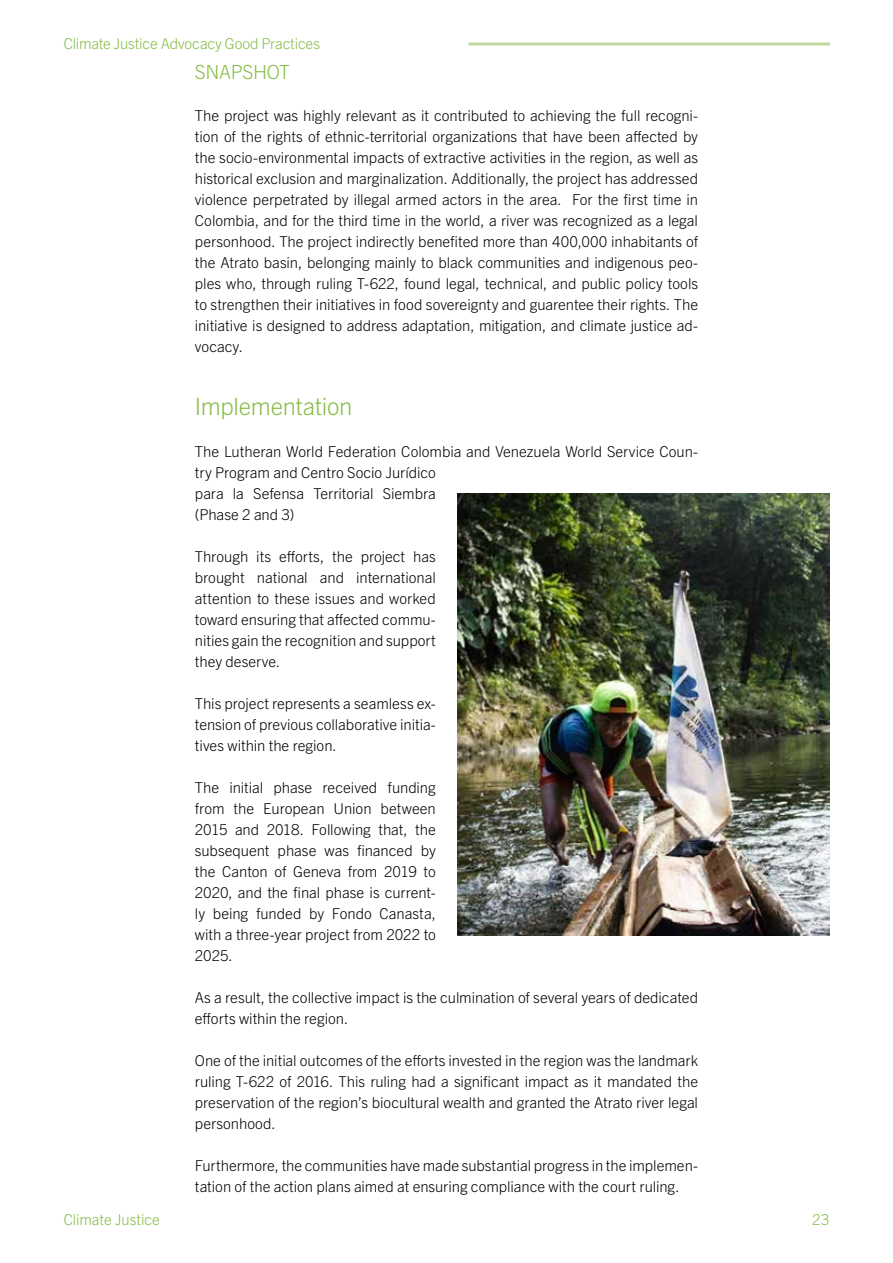
<style>
.page{position:relative;width:893px;height:1263px;background:#fff}
.page>*{position:absolute;margin:0;border:0;box-sizing:border-box;transform-origin:0 0}
.t1{font:300 24px "Trade Gothic Next LT Pro";letter-spacing:-.015em;color:#86bc46}
.t2{font:300 19.5px "Trade Gothic Next LT Pro";letter-spacing:-.015em;color:#86bc46}
.t3{font:300 15px/21px "Trade Gothic Next LT Pro";letter-spacing:-.005em;color:#000;text-align:justify}
.t4{font:300 15px "Trade Gothic Next LT Pro";letter-spacing:-.01em;color:#86bc46}
</style>
<div class="page">
<hr style="left:468px;top:43px;width:362px;height:3px;background:#c0d89d">
<img style="left:457px;top:493px;width:372px;height:442px">
<p class="t4" style="left:64px;top:33px;width:258px">Climate Justice Advocacy Good Practices</p>
<h2 class="t2" style="left:195px;top:58px;width:97px">SNAPSHOT</h2>
<p class="t3" style="left:195px;top:104px;width:505px">The project was highly relevant as it contributed to achieving the full recogni&shy;tion of the rights of ethnic-territorial organizations that have been affected by the socio-environmental impacts of extractive activities in the region, as well as historical exclusion and marginalization. Additionally, the project has addressed violence perpetrated by illegal armed actors in the area. For the first time in Colombia, and for the third time in the world, a river was recognized as a legal personhood. The project indirectly benefited more than 400,000 inhabitants of the Atrato basin, belonging mainly to black communities and indigenous peo&shy;ples who, through ruling T-622, found legal, technical, and public policy tools to strengthen their initiatives in food sovereignty and guarentee their rights. The initiative is designed to address adaptation, mitigation, and climate justice ad&shy;vocacy.</p>
<h1 class="t1" style="left:195px;top:389px;width:159px">Implementation</h1>
<p class="t3" style="left:195px;top:440px;width:505px;text-align:left">The Lutheran World Federation Colombia and Venezuela World Service Coun&shy;try Program and Centro Socio Jurídico<br>para la Sefensa Territorial Siembra<br>(Phase 2 and 3)</p>
<p class="t3" style="left:195px;top:545px;width:242px">Through its efforts, the project has brought national and international attention to these issues and worked toward ensuring that affected commu&shy;nities gain the recognition and support they deserve.</p>
<p class="t3" style="left:195px;top:692px;width:242px">This project represents a seamless ex&shy;tension of previous collaborative initia&shy;tives within the region.</p>
<p class="t3" style="left:195px;top:776px;width:242px">The initial phase received funding from the European Union between 2015 and 2018. Following that, the subsequent phase was financed by the Canton of Geneva from 2019 to 2020, and the final phase is current&shy;ly being funded by Fondo Canasta, with a three-year project from 2022 to 2025.</p>
<p class="t3" style="left:195px;top:986px;width:505px">As a result, the collective impact is the culmination of several years of dedicated efforts within the region.</p>
<p class="t3" style="left:195px;top:1049px;width:505px">One of the initial outcomes of the efforts invested in the region was the landmark ruling T-622 of 2016. This ruling had a significant impact as it mandated the preservation of the region’s biocultural wealth and granted the Atrato river legal personhood.</p>
<p class="t3" style="left:195px;top:1154px;width:505px">Furthermore, the communities have made substantial progress in the implemen&shy;tation of the action plans aimed at ensuring compliance with the court ruling.</p>
<p class="t4" style="left:64px;top:1209px;width:98px">Climate Justice</p>
<p class="t4" style="left:812px;top:1209px;width:18px">23</p>
</div>
